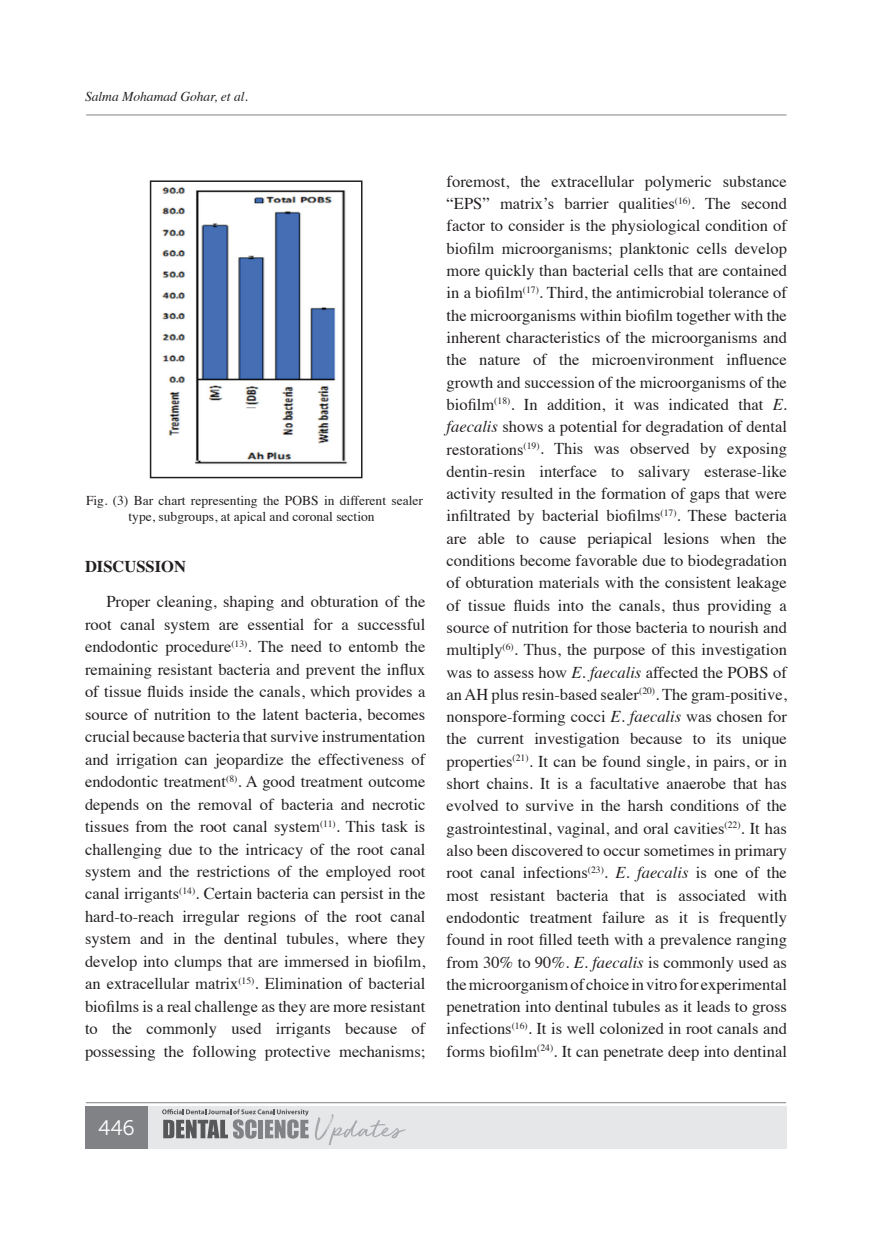
<style>
.page{position:relative;width:872px;height:1234px;background:#fff}
.page>*{position:absolute;margin:0;border:0;box-sizing:border-box;transform-origin:0 0}
.t1{font:21px "Museo 300";color:#fff}
.t2{font:16.5px/22.4px "Times";color:#231f20;text-align:justify}
.t3{font:700 16.5px "Times";color:#231f20}
.t4{font:13.5px/16.5px "Times";color:#231f20;text-align:center}
.t5{font:italic 13.5px "Times";color:#231f20}
.s1{font-style:italic}
</style>
<div class="page">
<div style="left:85px;top:1105px;width:702px;height:43px;background:#e6e7e9"></div>
<div style="left:85px;top:1105px;width:63px;height:43px;background:#808285"></div>
<hr style="left:86px;top:1102px;width:700px;height:1px;background:#808285">
<hr style="left:86px;top:115px;width:700px;height:1px;background:#808285">
<svg style="left:162px;top:1109px;width:147px;height:29px"></svg>
<svg style="left:315px;top:1114px;width:91px;height:30px"></svg>
<img style="left:161px;top:187px;width:187px;height:277px">
<div style="left:150px;top:180px;width:212px;height:298px;border:2px solid #231f20"></div>
<p class="t5" style="left:85px;top:85px;width:164px">Salma Mohamad Gohar, et al.</p>
<p class="t4" style="left:86px;top:490px;width:338px">Fig. (3) Bar chart representing the POBS in different sealer type, subgroups, at apical and coronal section</p>
<p class="t3" style="left:85px;top:550px;width:102px">DISCUSSION</p>
<p class="t2" style="left:85px;top:589px;width:342px;text-indent:21px">Proper cleaning, shaping and obturation of the root canal system are essential for a successful endodontic procedure<sup>(13)</sup>. The need to entomb the remaining resistant bacteria and prevent the influx of tissue fluids inside the canals, which provides a source of nutrition to the latent bacteria, becomes crucial because bacteria that survive instrumentation and irrigation can jeopardize the effectiveness of endodontic treatment<sup>(8)</sup>. A good treatment outcome depends on the removal of bacteria and necrotic tissues from the root canal system<sup>(11)</sup>. This task is challenging due to the intricacy of the root canal system and the restrictions of the employed root canal irrigants<sup>(14)</sup>. Certain bacteria can persist in the hard-to-reach irregular regions of the root canal system and in the dentinal tubules, where they develop into clumps that are immersed in biofilm, an extracellular matrix<sup>(15)</sup>. Elimination of bacterial biofilms is a real challenge as they are more resistant to the commonly used irrigants because of possessing the following protective mechanisms;</p>
<p class="t2" style="left:446px;top:169px;width:342px">foremost, the extracellular polymeric substance “EPS” matrix’s barrier qualities<sup>(16)</sup>. The second factor to consider is the physiological condition of biofilm microorganisms; planktonic cells develop more quickly than bacterial cells that are contained in a biofilm<sup>(17)</sup>. Third, the antimicrobial tolerance of the microorganisms within biofilm together with the inherent characteristics of the microorganisms and the nature of the microenvironment influence growth and succession of the microorganisms of the biofilm<sup>(18)</sup>. In addition, it was indicated that <span class="s1">E. faecalis</span> shows a potential for degradation of dental restorations<sup>(19)</sup>. This was observed by exposing dentin-resin interface to salivary esterase-like activity resulted in the formation of gaps that were infiltrated by bacterial biofilms<sup>(17)</sup>. These bacteria are able to cause periapical lesions when the conditions become favorable due to biodegradation of obturation materials with the consistent leakage of tissue fluids into the canals, thus providing a source of nutrition for those bacteria to nourish and multiply<sup>(6)</sup>. Thus, the purpose of this investigation was to assess how <span class="s1">E. faecalis</span> affected the POBS of an AH plus resin-based sealer<sup>(20)</sup>. The gram-positive, nonspore-forming cocci <span class="s1">E. faecalis</span> was chosen for the current investigation because to its unique properties<sup>(21)</sup>. It can be found single, in pairs, or in short chains. It is a facultative anaerobe that has evolved to survive in the harsh conditions of the gastrointestinal, vaginal, and oral cavities<sup>(22)</sup>. It has also been discovered to occur sometimes in primary root canal infections<sup>(23)</sup>. <span class="s1">E. faecalis</span> is one of the most resistant bacteria that is associated with endodontic treatment failure as it is frequently found in root filled teeth with a prevalence ranging from 30% to 90%. <span class="s1">E. faecalis</span> is commonly used as the microorganism of choice in vitro for experimental penetration into dentinal tubules as it leads to gross infections<sup>(16)</sup>. It is well colonized in root canals and forms biofilm<sup>(24)</sup>. It can penetrate deep into dentinal</p>
<p class="t1" style="left:99px;top:1116px;width:37px">446</p>
</div>
